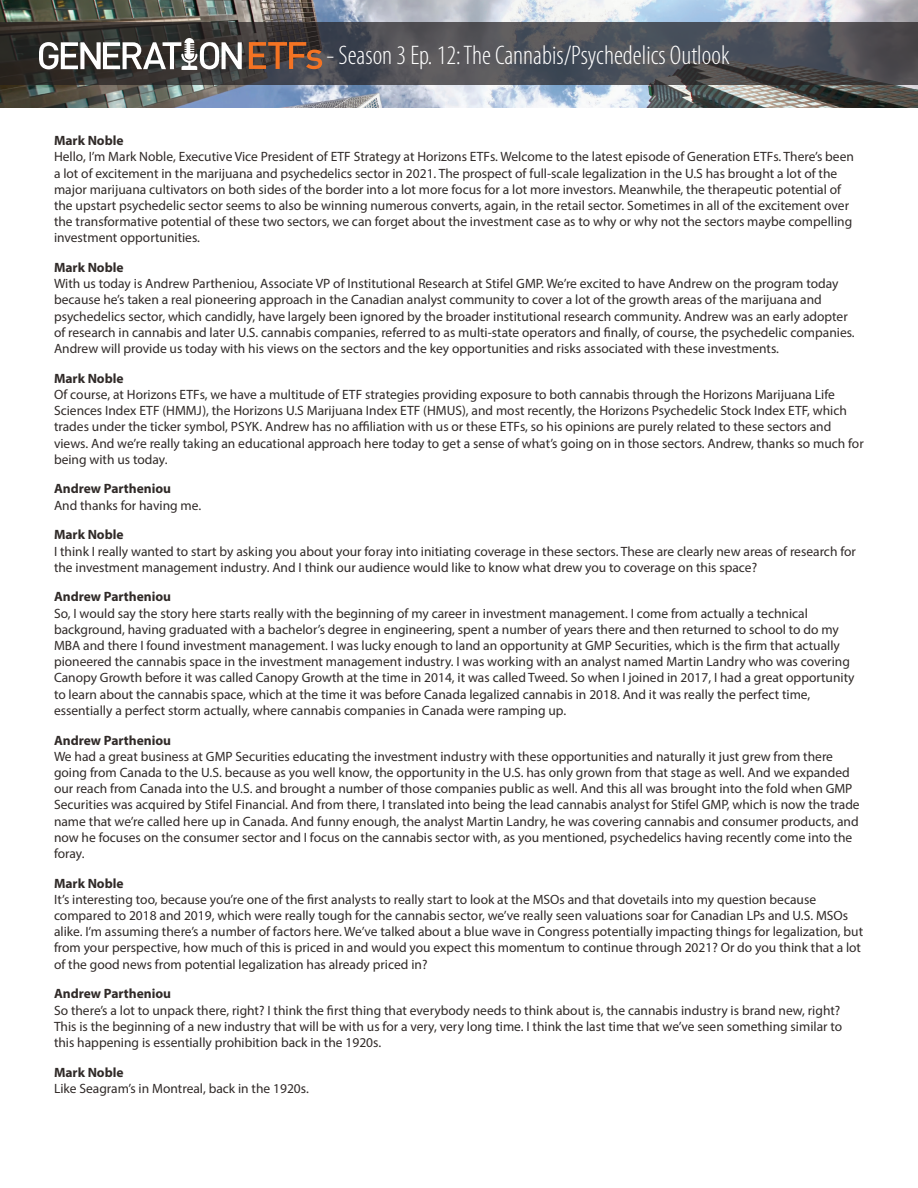
<style>
.page{position:relative;width:918px;height:1188px;background:#fff}
.page>*{position:absolute;margin:0;border:0;box-sizing:border-box;transform-origin:0 0}
.t1{font:300 condensed 27px "Myriad Pro";color:#fff}
.t2{font:13.5px/16.2px "Myriad Pro";color:#302a28}
.t3{font:700 13.5px "Myriad Pro";color:#302a28}
</style>
<div class="page">
<img style="left:0;top:0;width:918px;height:108px">
<svg style="left:0;top:23px;width:918px;height:62px;background:#47484d"></svg>
<svg style="left:249px;top:42px;width:73px;height:27px;background:#845134"></svg>
<svg style="left:39px;top:38px;width:203px;height:32px"></svg>
<h1 class="t1" style="left:326px;top:39px;width:405px">- Season 3 Ep. 12: The Cannabis/Psychedelics Outlook</h1>
<p class="t3" style="left:54px;top:132px;width:71px">Mark Noble</p>
<p class="t2" style="left:54px;top:148px;width:801px">Hello, I’m Mark Noble, Executive Vice President of ETF Strategy at Horizons ETFs. Welcome to the latest episode of Generation ETFs. There’s been a lot of excitement in the marijuana and psychedelics sector in 2021. The prospect of full-scale legalization in the U.S has brought a lot of the major marijuana cultivators on both sides of the border into a lot more focus for a lot more investors. Meanwhile, the therapeutic potential of the upstart psychedelic sector seems to also be winning numerous converts, again, in the retail sector. Sometimes in all of the excitement over the transformative potential of these two sectors, we can forget about the investment case as to why or why not the sectors maybe compelling investment opportunities.</p>
<p class="t3" style="left:54px;top:259px;width:71px">Mark Noble</p>
<p class="t2" style="left:54px;top:275px;width:802px">With us today is Andrew Partheniou, Associate VP of Institutional Research at Stifel GMP. We’re excited to have Andrew on the program today because he’s taken a real pioneering approach in the Canadian analyst community to cover a lot of the growth areas of the marijuana and psychedelics sector, which candidly, have largely been ignored by the broader institutional research community. Andrew was an early adopter of research in cannabis and later U.S. cannabis companies, referred to as multi-state operators and finally, of course, the psychedelic companies.<br>Andrew will provide us today with his views on the sectors and the key opportunities and risks associated with these investments.</p>
<p class="t3" style="left:54px;top:369px;width:71px">Mark Noble</p>
<p class="t2" style="left:54px;top:386px;width:811px">Of course, at Horizons ETFs, we have a multitude of ETF strategies providing exposure to both cannabis through the Horizons Marijuana Life Sciences Index ETF (HMMJ), the Horizons U.S Marijuana Index ETF (HMUS), and most recently, the Horizons Psychedelic Stock Index ETF, which trades under the ticker symbol, PSYK. Andrew has no affiliation with us or these ETFs, so his opinions are purely related to these sectors and views. And we’re really taking an educational approach here today to get a sense of what’s going on in those sectors. Andrew, thanks so much for being with us today.</p>
<p class="t3" style="left:54px;top:480px;width:119px">Andrew Partheniou</p>
<p class="t2" style="left:54px;top:497px;width:149px">And thanks for having me.</p>
<p class="t3" style="left:54px;top:526px;width:71px">Mark Noble</p>
<p class="t2" style="left:54px;top:543px;width:803px">I think I really wanted to start by asking you about your foray into initiating coverage in these sectors. These are clearly new areas of research for the investment management industry. And I think our audience would like to know what drew you to coverage on this space?</p>
<p class="t3" style="left:54px;top:588px;width:119px">Andrew Partheniou</p>
<p class="t2" style="left:54px;top:605px;width:802px">So, I would say the story here starts really with the beginning of my career in investment management. I come from actually a technical background, having graduated with a bachelor’s degree in engineering, spent a number of years there and then returned to school to do my MBA and there I found investment management. I was lucky enough to land an opportunity at GMP Securities, which is the firm that actually pioneered the cannabis space in the investment management industry. I was working with an analyst named Martin Landry who was covering Canopy Growth before it was called Canopy Growth at the time in 2014, it was called Tweed. So when I joined in 2017, I had a great opportunity to learn about the cannabis space, which at the time it was before Canada legalized cannabis in 2018. And it was really the perfect time, essentially a perfect storm actually, where cannabis companies in Canada were ramping up.</p>
<p class="t3" style="left:54px;top:731px;width:119px">Andrew Partheniou</p>
<p class="t2" style="left:54px;top:748px;width:807px">We had a great business at GMP Securities educating the investment industry with these opportunities and naturally it just grew from there going from Canada to the U.S. because as you well know, the opportunity in the U.S. has only grown from that stage as well. And we expanded our reach from Canada into the U.S. and brought a number of those companies public as well. And this all was brought into the fold when GMP Securities was acquired by Stifel Financial. And from there, I translated into being the lead cannabis analyst for Stifel GMP, which is now the trade name that we’re called here up in Canada. And funny enough, the analyst Martin Landry, he was covering cannabis and consumer products, and now he focuses on the consumer sector and I focus on the cannabis sector with, as you mentioned, psychedelics having recently come into the foray.</p>
<p class="t3" style="left:54px;top:874px;width:71px">Mark Noble</p>
<p class="t2" style="left:54px;top:891px;width:811px">It’s interesting too, because you’re one of the first analysts to really start to look at the MSOs and that dovetails into my question because compared to 2018 and 2019, which were really tough for the cannabis sector, we’ve really seen valuations soar for Canadian LPs and U.S. MSOs alike. I’m assuming there’s a number of factors here. We’ve talked about a blue wave in Congress potentially impacting things for legalization, but from your perspective, how much of this is priced in and would you expect this momentum to continue through 2021? Or do you think that a lot of the good news from potential legalization has already priced in?</p>
<p class="t3" style="left:54px;top:985px;width:119px">Andrew Partheniou</p>
<p class="t2" style="left:54px;top:1002px;width:790px">So there’s a lot to unpack there, right? I think the first thing that everybody needs to think about is, the cannabis industry is brand new, right?<br>This is the beginning of a new industry that will be with us for a very, very long time. I think the last time that we’ve seen something similar to this happening is essentially prohibition back in the 1920s.</p>
<p class="t3" style="left:54px;top:1063px;width:71px">Mark Noble</p>
<p class="t2" style="left:54px;top:1080px;width:256px">Like Seagram’s in Montreal, back in the 1920s.</p>
</div>
